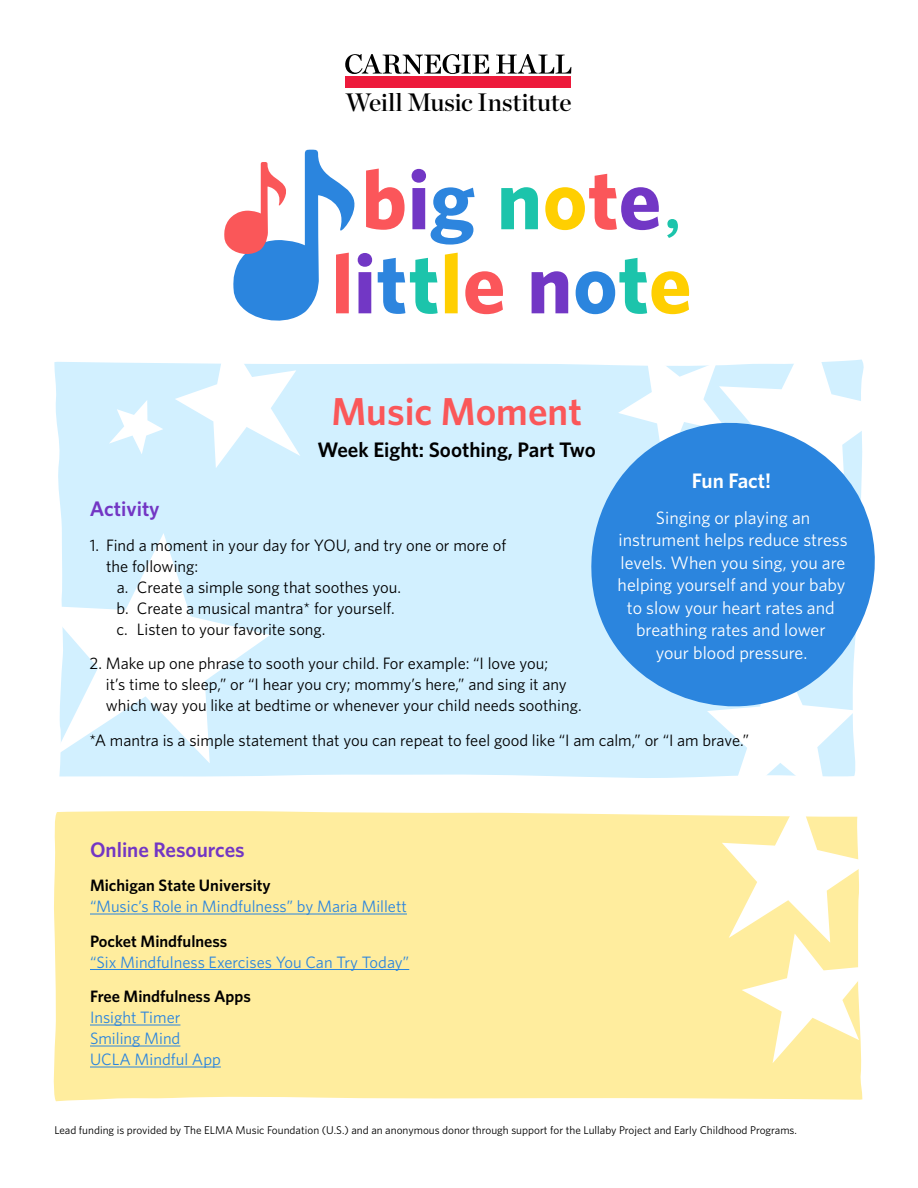
<style>
.page{position:relative;width:918px;height:1188px;background:#fff}
.page>*{position:absolute;margin:0;border:0;box-sizing:border-box;transform-origin:0 0}
.t1{font:600 39px "Whitney";color:#fa5759}
.t2{font:25.2px "Chronicle Display Semi";letter-spacing:-.005em;color:#000}
.t3{font:600 21px "Whitney";color:#000}
.t4{font:600 21px "Whitney";color:#7336c4}
.t5{font:600 21px "Whitney";color:#fff}
.t6{font:18px/22.5px "Whitney";color:#fff;text-align:center}
.t7{font:16.5px/21px "Whitney";color:#000}
.t8{font:16.5px/21px "Whitney";color:#2b85de}
.t9{font:600 16.5px "Whitney";color:#000}
.t10{font:11.25px "Whitney";color:#000}
</style>
<div class="page">
<div style="left:54px;top:362px;width:653px;height:416px;background:#d2f0ff"></div>
<svg style="left:54px;top:533px;width:216px;height:230px;fill:#d2f0ff"></svg>
<svg style="left:109px;top:400px;width:54px;height:54px"></svg>
<div style="left:53px;top:811px;width:809px;height:290px;background:#ffed9e"></div>
<svg style="left:707px;top:729px;width:155px;height:334px"></svg>
<hr style="left:90px;top:914px;width:317px;height:1px;background:#2b85de">
<hr style="left:90px;top:969px;width:319px;height:1px;background:#2b85de">
<hr style="left:90px;top:1025px;width:90px;height:1px;background:#2b85de">
<hr style="left:90px;top:1046px;width:90px;height:1px;background:#2b85de">
<hr style="left:90px;top:1067px;width:131px;height:1px;background:#2b85de">
<svg style="left:345px;top:54px;width:144px;height:20px"></svg>
<svg style="left:496px;top:54px;width:75px;height:20px"></svg>
<div style="left:346px;top:76px;width:225px;height:12px;background:#ed1a3b"></div>
<svg style="left:175px;top:150px;width:689px;height:360px"></svg>
<svg style="left:583px;top:419px;width:292px;height:310px;background:#62a6e7"></svg>
<h2 class="t2" style="left:345px;top:83px;width:228px">Weill Music Institute</h2>
<h1 class="t1" style="left:331px;top:386px;width:252px">Music Moment</h1>
<p class="t3" style="left:318px;top:436px;width:280px">Week Eight: Soothing, Part Two</p>
<p class="t5" style="left:692px;top:466px;width:81px">Fun Fact!</p>
<p class="t6" style="left:618px;top:506px;width:232px">Singing or playing an instrument helps reduce stress levels. When you sing, you are helping yourself and your baby to slow your heart rates and breathing rates and lower<br>your blood pressure.</p>
<p class="t4" style="left:90px;top:495px;width:71px">Activity</p>
<p class="t7" style="left:90px;top:534px;width:418px">1. Find a moment in your day for YOU, and try one or more of</p>
<p class="t7" style="left:106px;top:555px;width:94px">the following:</p>
<p class="t7" style="left:117px;top:576px;width:286px">a. Create a simple song that soothes you.</p>
<p class="t7" style="left:117px;top:597px;width:279px">b. Create a musical mantra* for yourself.</p>
<p class="t7" style="left:117px;top:618px;width:210px">c. Listen to your favorite song.</p>
<p class="t7" style="left:106px;top:653px;width:477px;text-indent:-16px">2. Make up one phrase to sooth your child. For example: “I love you;<br>it’s time to sleep,” or “I hear you cry; mommy’s here,” and sing it any which way you like at bedtime or whenever your child needs soothing.</p>
<p class="t7" style="left:90px;top:729px;width:661px">*A mantra is a simple statement that you can repeat to feel good like “I am calm,” or “I am brave.”</p>
<p class="t4" style="left:90px;top:836px;width:156px">Online Resources</p>
<p class="t9" style="left:90px;top:875px;width:182px">Michigan State University</p>
<p class="t8" style="left:90px;top:896px;width:318px">“Music’s Role in Mindfulness” by Maria Millett</p>
<p class="t9" style="left:90px;top:930px;width:139px">Pocket Mindfulness</p>
<p class="t8" style="left:90px;top:951px;width:321px">“Six Mindfulness Exercises You Can Try Today”</p>
<p class="t9" style="left:90px;top:986px;width:162px">Free Mindfulness Apps</p>
<p class="t8" style="left:90px;top:1007px;width:132px">Insight Timer<br>Smiling Mind<br>UCLA Mindful App</p>
<p class="t10" style="left:54px;top:1123px;width:744px">Lead funding is provided by The ELMA Music Foundation (U.S.) and an anonymous donor through support for the Lullaby Project and Early Childhood Programs.</p>
</div>
